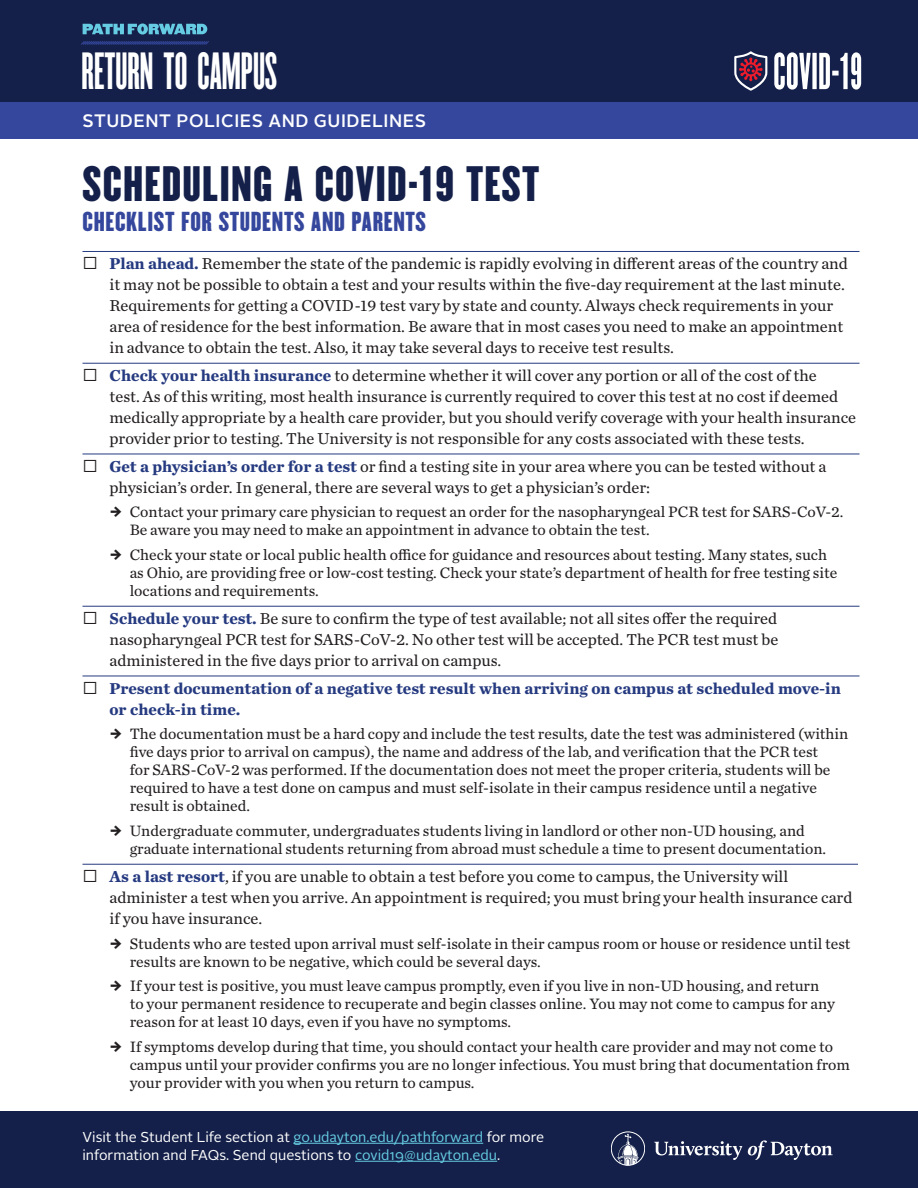
<style>
.page{position:relative;width:918px;height:1188px;background:#fff}
.page>*{position:absolute;margin:0;border:0;box-sizing:border-box;transform-origin:0 0}
.t1{font:45.75px "Champion Bantamweight";color:#fff}
.t2{font:43.5px "Champion Liteweight";letter-spacing:.025em;color:#142049}
.t3{font:24px "Champion Liteweight";letter-spacing:.025em;color:#35479d}
.t4{font:500 18px "Alright Sans";letter-spacing:.03em;color:#fff}
.t5{font:16.5px/21px "Chronicle Text G2";color:#231f20}
.t6{font:700 16.5px/21px "Chronicle Text G2";color:#253a80}
.t7{font:15.75px/18px "Chronicle Text G2";color:#231f20}
.t8{font:14.25px/18px "Alright Sans";color:#fff}
.s1{font-family:"Alright Sans";font-weight:500;font-size:17.25px}
.s2{font-weight:700;color:#253a80}
.s3{font-family:"Alright Sans";font-weight:500;font-size:17.25px;color:#231f20}
.s4{color:#66cce3}
</style>
<div class="page">
<hr style="left:82px;top:251px;width:778px;height:1px;background:#253a80">
<hr style="left:82px;top:363px;width:778px;height:1px;background:#253a80">
<hr style="left:82px;top:454px;width:778px;height:1px;background:#253a80">
<hr style="left:82px;top:606px;width:778px;height:1px;background:#253a80">
<hr style="left:82px;top:676px;width:778px;height:1px;background:#253a80">
<hr style="left:82px;top:864px;width:776px;height:1px;background:#253a80">
<div style="left:0;top:0;width:918px;height:123px;background:#142049"></div>
<div style="left:0;top:102px;width:918px;height:36px;background:#35479d"></div>
<svg style="left:734px;top:51px;width:34px;height:40px"></svg>
<svg style="left:774px;top:52px;width:87px;height:38px"></svg>
<svg style="left:81px;top:23px;width:128px;height:22px"></svg>
<div style="left:0;top:1112px;width:918px;height:76px;background:#142049"></div>
<svg style="left:654px;top:1141px;width:88px;height:19px"></svg>
<svg style="left:748px;top:1140px;width:85px;height:20px"></svg>
<svg style="left:617px;top:1134px;width:22px;height:31px"></svg>
<div style="left:611px;top:1132px;width:34px;height:33px;border:1px solid #fff;border-radius:50%"></div>
<hr style="left:294px;top:1143px;width:189px;height:1px;background:#66cce3">
<hr style="left:355px;top:1161px;width:142px;height:1px;background:#66cce3">
<p class="t1" style="left:82px;top:38px;width:197px">RETURN TO CAMPUS</p>
<p class="t4" style="left:82px;top:108px;width:345px">STUDENT POLICIES AND GUIDELINES</p>
<p class="t2" style="left:82px;top:148px;width:458px">SCHEDULING A COVID-19 TEST</p>
<p class="t3" style="left:82px;top:202px;width:345px">CHECKLIST FOR STUDENTS AND PARENTS</p>
<p class="t5" style="left:110px;top:252px;width:740px;text-indent:-27px"><span class="s1">□</span> <span class="s2">Plan ahead.</span> Remember the state of the pandemic is rapidly evolving in different areas of the country and it may not be possible to obtain a test and your results within the five-day requirement at the last minute.<br>Requirements for getting a COVID-19 test vary by state and county. Always check requirements in your area of residence for the best information. Be aware that in most cases you need to make an appointment in advance to obtain the test. Also, it may take several days to receive test results.</p>
<p class="t5" style="left:110px;top:364px;width:748px;text-indent:-27px"><span class="s1">□</span> <span class="s2">Check your health insurance</span> to determine whether it will cover any portion or all of the cost of the<br>test. As of this writing, most health insurance is currently required to cover this test at no cost if deemed medically appropriate by a health care provider, but you should verify coverage with your health insurance provider prior to testing. The University is not responsible for any costs associated with these tests.</p>
<p class="t5" style="left:110px;top:455px;width:719px;text-indent:-27px"><span class="s1">□</span> <span class="s2">Get a physician’s order for a test</span> or find a testing site in your area where you can be tested without a physician’s order. In general, there are several ways to get a physician’s order:</p>
<p class="t7" style="left:130px;top:502px;width:715px">Contact your primary care physician to request an order for the nasopharyngeal PCR test for SARS-CoV-2.<br>Be aware you may need to make an appointment in advance to obtain the test.</p>
<p class="t7" style="left:130px;top:545px;width:709px">Check your state or local public health office for guidance and resources about testing. Many states, such as Ohio, are providing free or low-cost testing. Check your state’s department of health for free testing site locations and requirements.</p>
<p class="t5" style="left:110px;top:607px;width:670px;text-align:justify;text-indent:-27px"><span class="s1">□</span> <span class="s2">Schedule your test.</span> Be sure to confirm the type of test available; not all sites offer the required nasopharyngeal PCR test for SARS-CoV-2. No other test will be accepted. The PCR test must be administered in the five days prior to arrival on campus.</p>
<p class="t6" style="left:110px;top:677px;width:733px;text-indent:-27px"><span class="s3">□</span> Present documentation of a negative test result when arriving on campus at scheduled move-in or check-in time.</p>
<p class="t7" style="left:130px;top:724px;width:720px">The documentation must be a hard copy and include the test results, date the test was administered (within five days prior to arrival on campus), the name and address of the lab, and verification that the PCR test<br>for SARS-CoV-2 was performed. If the documentation does not meet the proper criteria, students will be required to have a test done on campus and must self-isolate in their campus residence until a negative result is obtained.</p>
<p class="t7" style="left:130px;top:821px;width:698px">Undergraduate commuter, undergraduates students living in landlord or other non-UD housing, and graduate international students returning from abroad must schedule a time to present documentation.</p>
<p class="t5" style="left:110px;top:865px;width:744px;text-indent:-27px"><span class="s1">□</span> <span class="s2">As a last resort</span>, if you are unable to obtain a test before you come to campus, the University will administer a test when you arrive. An appointment is required; you must bring your health insurance card if you have insurance.</p>
<p class="t7" style="left:130px;top:934px;width:722px">Students who are tested upon arrival must self-isolate in their campus room or house or residence until test results are known to be negative, which could be several days.</p>
<p class="t7" style="left:130px;top:976px;width:707px">If your test is positive, you must leave campus promptly, even if you live in non-UD housing, and return to your permanent residence to recuperate and begin classes online. You may not come to campus for any reason for at least 10 days, even if you have no symptoms.</p>
<p class="t7" style="left:130px;top:1037px;width:722px">If symptoms develop during that time, you should contact your health care provider and may not come to campus until your provider confirms you are no longer infectious. You must bring that documentation from your provider with you when you return to campus.</p>
<p class="t8" style="left:82px;top:1128px;width:463px">Visit the Student Life section at <span class="s4">go.udayton.edu/pathforward</span> for more information and FAQs. Send questions to <span class="s4">covid19@udayton.edu</span>.</p>
</div>
